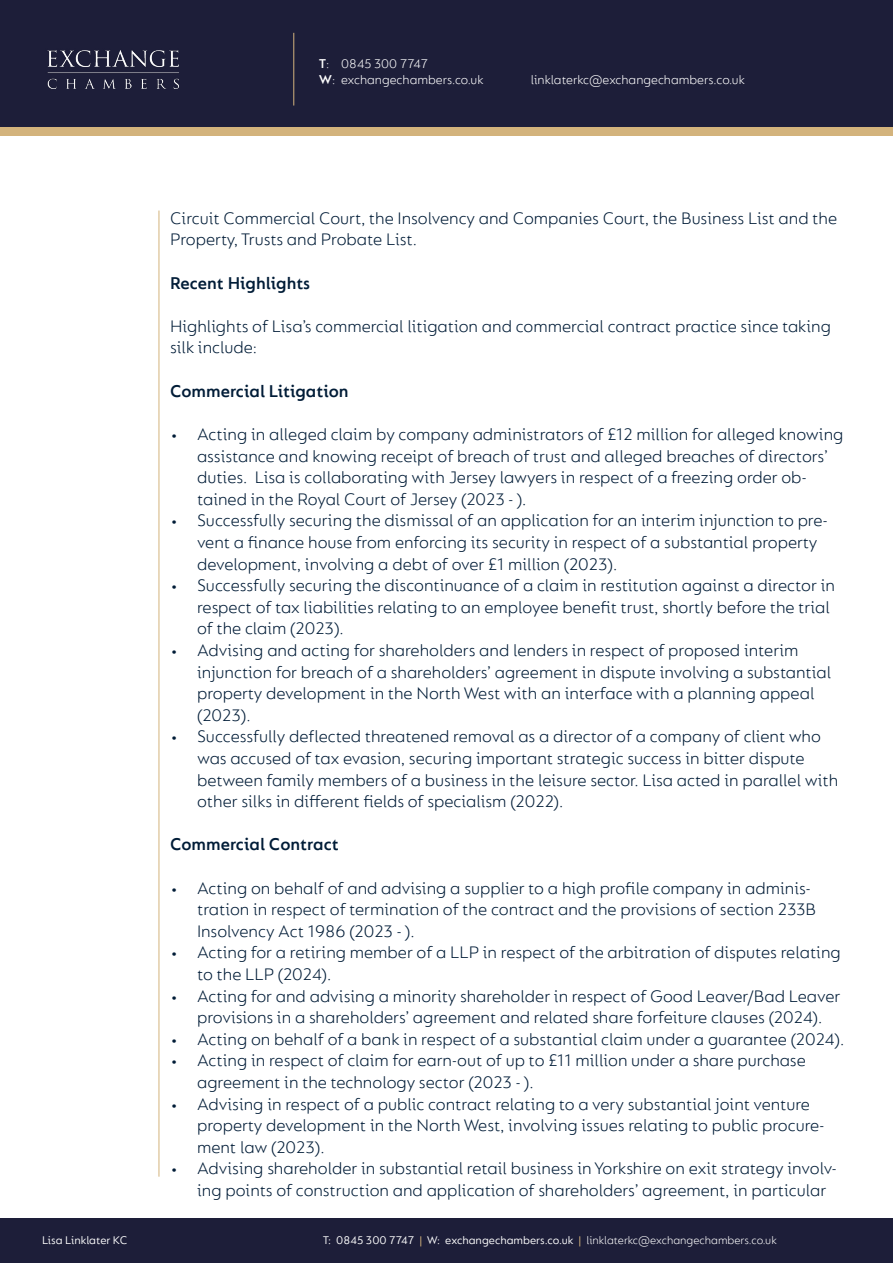
<style>
.page{position:relative;width:893px;height:1263px;background:#fff}
.page>*{position:absolute;margin:0;border:0;box-sizing:border-box;transform-origin:0 0}
.t1{font:300 18px/21.6px "FS Lucas";color:#001c37}
.t2{font:600 18px "FS Lucas";color:#001c37}
.t3{font:300 13.5px/16.2px "FS Lucas";color:#fff}
.t4{font:12px "FS Lucas";color:#fff}
.s1{font-weight:600}
.s2{color:#d3b37c}
.s3{font-weight:300}
</style>
<div class="page">
<div style="left:0;top:64px;width:893px;height:72px;background:#d3b37c"></div>
<div style="left:0;top:0;width:893px;height:127px;background:#1d1e39"></div>
<div style="left:0;top:1219px;width:893px;height:44px;background:#1d1e39"></div>
<img style="left:47px;top:50px;width:132px;height:39px">
<hr style="left:293px;top:33px;width:1px;height:73px;background:#d3b37c">
<hr style="left:159px;top:211px;width:1px;height:966px;background:#d3b37c">
<p class="t3" style="left:319px;top:55px;width:166px"><span class="s1">T</span>: 0845 300 7747<br><span class="s1">W</span>: exchangechambers.co.uk</p>
<p class="t3" style="left:531px;top:71px;width:216px">linklaterkc@exchangechambers.co.uk</p>
<p class="t4" style="left:42px;top:1233px;width:87px">Lisa Linklater KC</p>
<p class="t1" style="left:170px;top:207px;width:668px">Circuit Commercial Court, the Insolvency and Companies Court, the Business List and the<br>Property, Trusts and Probate List.</p>
<p class="t2" style="left:170px;top:272px;width:142px">Recent Highlights</p>
<p class="t1" style="left:170px;top:315px;width:662px">Highlights of Lisa’s commercial litigation and commercial contract practice since taking silk include:</p>
<p class="t2" style="left:170px;top:380px;width:180px">Commercial Litigation</p>
<p class="t1" style="left:197px;top:423px;width:648px;text-indent:-27px">• Acting in alleged claim by company administrators of £12 million for alleged knowing assistance and knowing receipt of breach of trust and alleged breaches of directors’ duties. Lisa is collaborating with Jersey lawyers in respect of a freezing order ob&shy;tained in the Royal Court of Jersey (2023 - ).</p>
<p class="t1" style="left:197px;top:509px;width:632px;text-indent:-27px">• Successfully securing the dismissal of an application for an interim injunction to pre&shy;vent a finance house from enforcing its security in respect of a substantial property development, involving a debt of over £1 million (2023).</p>
<p class="t1" style="left:197px;top:574px;width:639px;text-indent:-27px">• Successfully securing the discontinuance of a claim in restitution against a director in respect of tax liabilities relating to an employee benefit trust, shortly before the trial of the claim (2023).</p>
<p class="t1" style="left:197px;top:639px;width:636px;text-indent:-27px">• Advising and acting for shareholders and lenders in respect of proposed interim injunction for breach of a shareholders’ agreement in dispute involving a substantial property development in the North West with an interface with a planning appeal (2023).</p>
<p class="t1" style="left:197px;top:725px;width:643px;text-indent:-27px">• Successfully deflected threatened removal as a director of a company of client who was accused of tax evasion, securing important strategic success in bitter dispute between family members of a business in the leisure sector. Lisa acted in parallel with other silks in different fields of specialism (2022).</p>
<p class="t2" style="left:170px;top:834px;width:170px">Commercial Contract</p>
<p class="t1" style="left:197px;top:876px;width:621px;text-indent:-27px">• Acting on behalf of and advising a supplier to a high profile company in adminis&shy;tration in respect of termination of the contract and the provisions of section 233B<br>Insolvency Act 1986 (2023 - ).</p>
<p class="t1" style="left:197px;top:941px;width:645px;text-indent:-27px">• Acting for a retiring member of a LLP in respect of the arbitration of disputes relating to the LLP (2024).</p>
<p class="t1" style="left:170px;top:984px;width:672px;text-align:center">• Acting for and advising a minority shareholder in respect of Good Leaver/Bad Leaver provisions in a shareholders’ agreement and related share forfeiture clauses (2024).</p>
<p class="t1" style="left:170px;top:1028px;width:676px">• Acting on behalf of a bank in respect of a substantial claim under a guarantee (2024).</p>
<p class="t1" style="left:197px;top:1049px;width:610px;text-indent:-27px">• Acting in respect of claim for earn-out of up to £11 million under a share purchase agreement in the technology sector (2023 - ).</p>
<p class="t1" style="left:197px;top:1092px;width:629px;text-indent:-27px">• Advising in respect of a public contract relating to a very substantial joint venture property development in the North West, involving issues relating to public procure&shy;ment law (2023).</p>
<p class="t1" style="left:197px;top:1157px;width:641px;text-indent:-27px">• Advising shareholder in substantial retail business in Yorkshire on exit strategy involv&shy;ing points of construction and application of shareholders’ agreement, in particular</p>
<p class="t4" style="left:323px;top:1233px;width:456px">T: 0845 300 7747 <span class="s2">|</span> W: exchangechambers.co.uk <span class="s2">|</span> <span class="s3">linklaterkc@exchangechambers.co.uk</span></p>
</div>
